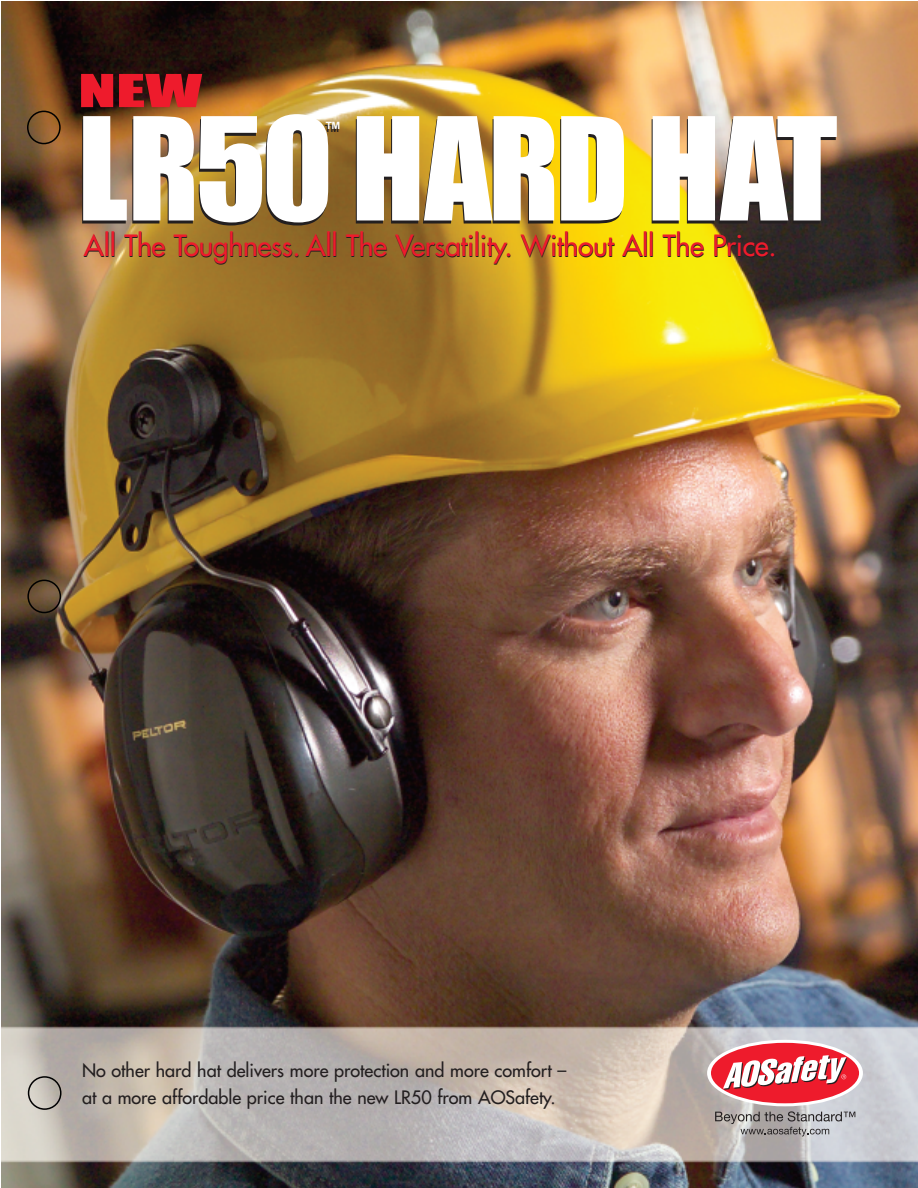
<style>
.page{position:relative;width:918px;height:1188px;background:#fff}
.page>*{position:absolute;margin:0;border:0;box-sizing:border-box;transform-origin:0 0}
.t1{font:132px "Impact";letter-spacing:-.025em;color:#fff}
.t2{font:42px "Impact";color:#ee1b2c;scale:1.67 1}
.t3{font:28.5px "Futura";letter-spacing:-.01em;color:#231f20}
.t4{font:18px/27px "Futura";color:#231f20}
.t5{font:18px "Impact";color:#231f20}
.t6{font:18px "Impact";color:#fff}
</style>
<div class="page">
<img style="left:1px;top:2px;width:917px;height:1186px">
<svg style="left:707px;top:1040px;width:156px;height:66px"></svg>
<div style="left:709px;top:1041px;width:152px;height:64px;border:4px solid #fff;border-radius:50%"></div>
<div style="left:711px;top:1043px;width:148px;height:60px;background:#ee1b2c;border-radius:50%"></div>
<svg style="left:715px;top:1111px;width:140px;height:25px;background:#a5a3a4"></svg>
<svg style="left:723px;top:1055px;width:124px;height:35px"></svg>
<svg style="left:27px;top:111px;width:34px;height:33px"></svg>
<svg style="left:27px;top:580px;width:34px;height:33px"></svg>
<svg style="left:28px;top:1076px;width:34px;height:34px"></svg>
<h2 class="t2" style="left:78px;top:68px;width:76px">NEW</h2>
<h1 class="t1" style="left:78px;top:98px;width:761px">LR50 HARD HAT</h1>
<p class="t6" style="left:326px;top:120px;width:16px">™</p>
<p class="t5" style="left:325px;top:123px;width:16px">™</p>
<h3 class="t3" style="left:84px;top:233px;width:694px">All The Toughness. All The Versatility. Without All The Price.</h3>
<p class="t4" style="left:82px;top:1058px;width:486px">No other hard hat delivers more protection and more comfort – at a more affordable price than the new LR50 from AOSafety.</p>
</div>
